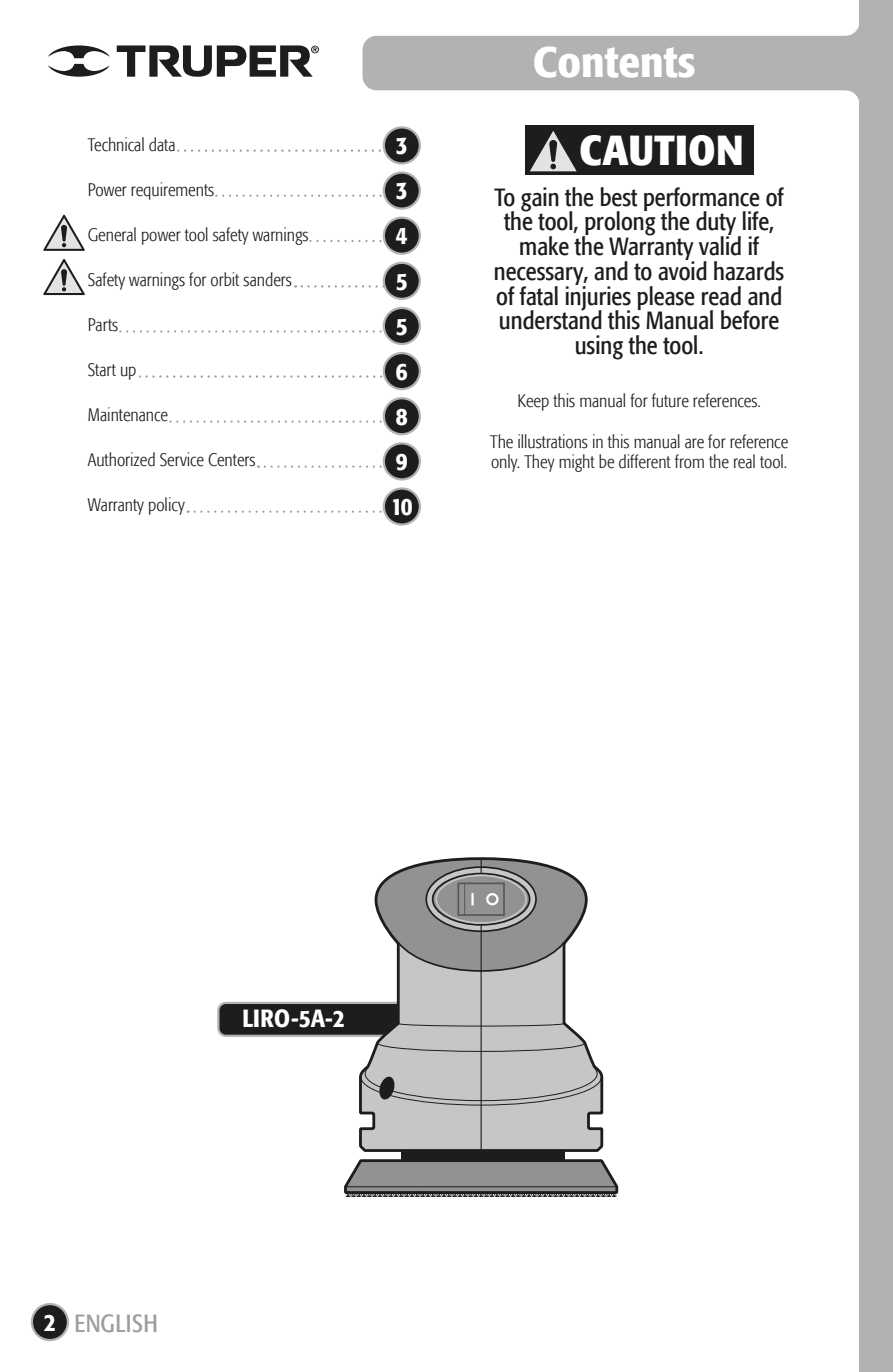
<style>
.page{position:relative;width:893px;height:1372px;background:#fff}
.page>*{position:absolute;margin:0;border:0;box-sizing:border-box;transform-origin:0 0}
.t1{font:500 condensed 42.52px "Formata";color:#fff;scale:1.11 1}
.t2{font:700 condensed 41.62px "Formata";letter-spacing:.01em;color:#fff}
.t3{font:condensed 24.75px/24.8px "Formata";color:#1d1d1b;text-align:center}
.t4{font:500 condensed 24.75px/45.2px "Formata";color:#fff}
.t5{font:condensed 24.75px "Formata";letter-spacing:.02em;color:#9d9d9c}
.t6{font:300 condensed 18px/20.2px "Formata";color:#1d1d1b}
</style>
<div class="page">
<div style="left:859px;top:0;width:34px;height:1371px;background:#b3b2b2"></div>
<div style="left:363px;top:36px;width:496px;height:54px;background:#b3b2b2;border-radius:14px"></div>
<svg style="left:845px;top:26px;width:14px;height:74px"></svg>
<svg style="left:185px;top:149px;width:199px;height:3px"></svg>
<svg style="left:223px;top:194px;width:161px;height:3px"></svg>
<svg style="left:317px;top:240px;width:67px;height:2px"></svg>
<svg style="left:302px;top:285px;width:82px;height:2px"></svg>
<svg style="left:127px;top:330px;width:257px;height:2px"></svg>
<svg style="left:140px;top:375px;width:244px;height:2px"></svg>
<svg style="left:171px;top:420px;width:213px;height:2px"></svg>
<svg style="left:265px;top:465px;width:119px;height:2px"></svg>
<svg style="left:195px;top:510px;width:189px;height:3px"></svg>
<div style="left:401px;top:1149px;width:163px;height:12px;background:#1d1d1b"></div>
<svg style="left:217px;top:1001px;width:142px;height:36px;background:#383836"></svg>
<svg style="left:359px;top:857px;width:244px;height:294px"></svg>
<svg style="left:360px;top:1066px;width:242px;height:39px;background:#b5b5b5"></svg>
<hr style="left:481px;top:859px;width:1px;height:290px;background:#1d1d1b">
<svg style="left:377px;top:859px;width:209px;height:113px;background:#9a9a9a"></svg>
<svg style="left:344px;top:1155px;width:275px;height:42px"></svg>
<svg style="left:48px;top:45px;width:271px;height:32px"></svg>
<div style="left:32px;top:1303px;width:36px;height:36px;background:#1d1d1b;border-radius:50%"></div>
<div style="left:31px;top:1302px;width:38px;height:38px;border:2px solid #b3b2b2;border-radius:50%"></div>
<div style="left:384px;top:127px;width:36px;height:36px;background:#1d1d1b;border-radius:50%"></div>
<div style="left:383px;top:126px;width:38px;height:38px;border:2px solid #b3b2b2;border-radius:50%"></div>
<div style="left:384px;top:172px;width:36px;height:36px;background:#1d1d1b;border-radius:50%"></div>
<div style="left:383px;top:171px;width:38px;height:39px;border:2px solid #b3b2b2;border-radius:50%"></div>
<div style="left:384px;top:218px;width:36px;height:36px;background:#1d1d1b;border-radius:50%"></div>
<div style="left:383px;top:216px;width:38px;height:39px;border:2px solid #b3b2b2;border-radius:50%"></div>
<div style="left:384px;top:263px;width:36px;height:36px;background:#1d1d1b;border-radius:50%"></div>
<div style="left:383px;top:262px;width:38px;height:38px;border:2px solid #b3b2b2;border-radius:50%"></div>
<div style="left:384px;top:308px;width:36px;height:36px;background:#1d1d1b;border-radius:50%"></div>
<div style="left:383px;top:307px;width:38px;height:38px;border:2px solid #b3b2b2;border-radius:50%"></div>
<div style="left:384px;top:353px;width:36px;height:36px;background:#1d1d1b;border-radius:50%"></div>
<div style="left:383px;top:352px;width:38px;height:38px;border:2px solid #b3b2b2;border-radius:50%"></div>
<div style="left:384px;top:398px;width:36px;height:36px;background:#1d1d1b;border-radius:50%"></div>
<div style="left:383px;top:397px;width:38px;height:38px;border:2px solid #b3b2b2;border-radius:50%"></div>
<div style="left:384px;top:443px;width:36px;height:36px;background:#1d1d1b;border-radius:50%"></div>
<div style="left:383px;top:442px;width:38px;height:38px;border:2px solid #b3b2b2;border-radius:50%"></div>
<div style="left:384px;top:488px;width:36px;height:36px;background:#1d1d1b;border-radius:50%"></div>
<div style="left:383px;top:487px;width:38px;height:38px;border:2px solid #b3b2b2;border-radius:50%"></div>
<svg style="left:43px;top:214px;width:42px;height:37px"></svg>
<svg style="left:43px;top:258px;width:42px;height:37px"></svg>
<div style="left:525px;top:126px;width:229px;height:49px;background:#1d1d1b"></div>
<svg style="left:530px;top:131px;width:47px;height:41px"></svg>
<p class="t6" style="left:88px;top:135px;width:89px">Technical data</p>
<p class="t6" style="left:88px;top:180px;width:128px">Power requirements</p>
<p class="t6" style="left:88px;top:225px;width:222px">General power tool safety warnings</p>
<p class="t6" style="left:88px;top:270px;width:205px">Safety warnings for orbit sanders</p>
<p class="t6" style="left:88px;top:315px;width:32px">Parts</p>
<p class="t6" style="left:88px;top:360px;width:50px">Start up</p>
<p class="t6" style="left:88px;top:405px;width:82px">Maintenance</p>
<p class="t6" style="left:88px;top:450px;width:169px">Authorized Service Centers</p>
<p class="t6" style="left:88px;top:495px;width:99px">Warranty policy</p>
<h3 class="t4" style="left:391px;top:123px;width:23px">3<br>3<br>4<br>5<br>5<br>6<br>8<br>9<br>10</h3>
<h1 class="t1" style="left:533px;top:37px;width:148px">Contents</h1>
<h2 class="t2" style="left:580px;top:124px;width:165px">CAUTION</h2>
<h3 class="t3" style="left:494px;top:185px;width:292px">To gain the best performance of the tool, prolong the duty life, make the Warranty valid if necessary, and to avoid hazards of fatal injuries please read and understand this Manual before using the tool.</h3>
<p class="t6" style="left:517px;top:391px;width:245px">Keep this manual for future references.</p>
<p class="t6" style="left:490px;top:431px;width:300px">The illustrations in this manual are for reference only. They might be different from the real tool.</p>
<h3 class="t4" style="left:242px;top:995px;width:104px">LIRO-5A-2</h3>
<h3 class="t4" style="left:44px;top:1299px;width:13px">2</h3>
<h3 class="t5" style="left:74px;top:1308px;width:85px">ENGLISH</h3>
</div>
